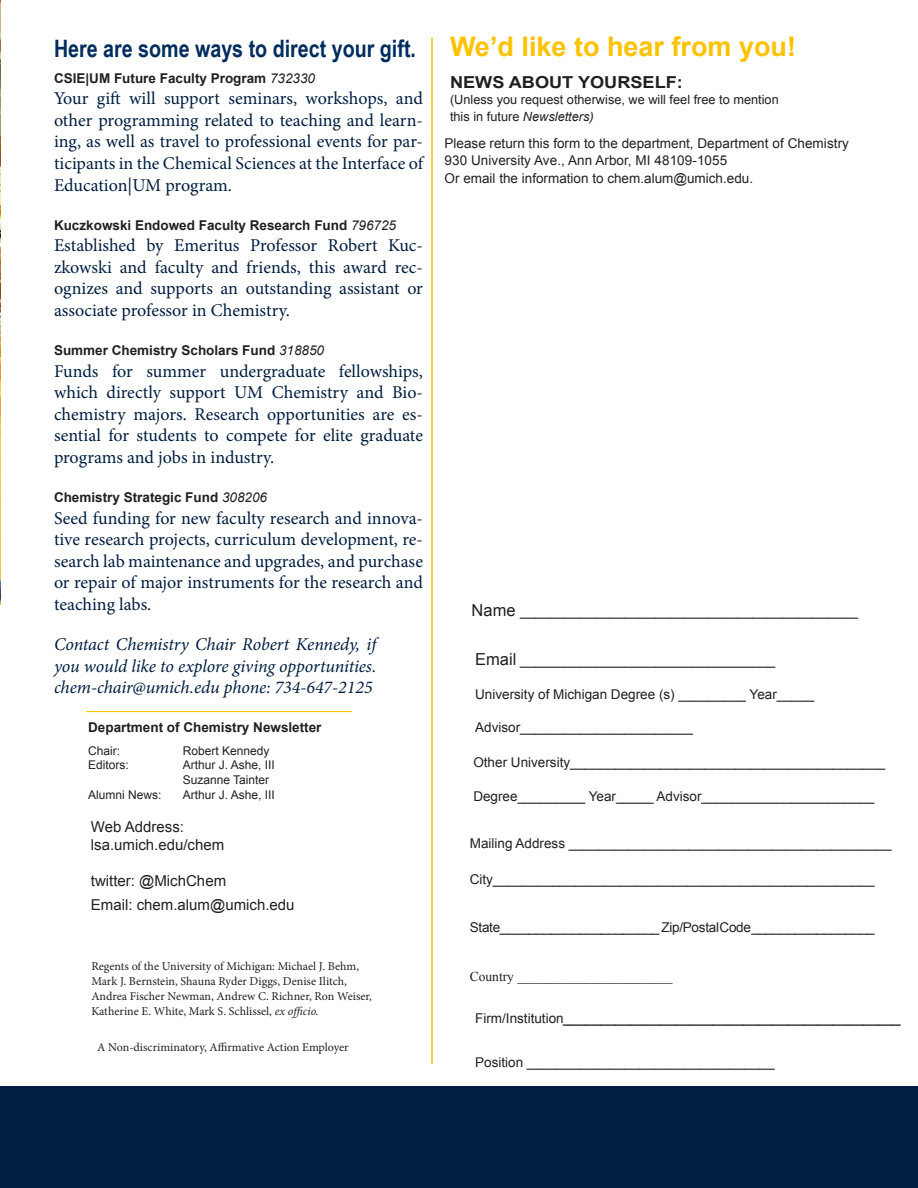
<style>
.page{position:relative;width:918px;height:1188px;background:#fff}
.page>*{position:absolute;margin:0;border:0;box-sizing:border-box;transform-origin:0 0}
.t1{font:700 27px "Arial";color:#fec200}
.t2{font:700 24px "Arial Narrow";color:#002d5e}
.t3{font:18px/21.6px "Minion Pro";letter-spacing:-.005em;color:#001e41;text-align:justify}
.t4{font:italic 18px/21.6px "Minion Pro";letter-spacing:-.01em;color:#001e41;text-align:justify}
.t5{font:700 16.5px "Arial";color:#231f20;scale:1.1 1}
.t6{font:15px/18px "Arial";color:#231f20}
.t7{font:13.5px/16.5px "Arial";color:#231f20}
.t8{font:700 13.5px "Arial";color:#231f20}
.t9{font:italic 13.5px "Arial";color:#231f20}
.t10{font:13.5px "Arial";letter-spacing:-.02em;color:#231f20}
.t11{font:13.5px "Times New Roman";color:#231f20}
.t12{font:12.75px/16.5px "Arial";color:#231f20}
.t13{font:12px/15px "Minion Pro";letter-spacing:-.005em;color:#231f20}
.t14{font:12px/14.7px "Arial";color:#231f20}
.s1{font-weight:400;font-style:italic}
.s2{font-style:italic}
.s3{font-size:16.5px}
.s4{font-style:normal}
</style>
<div class="page">
<div style="left:0;top:1086px;width:918px;height:102px;background:#001e41"></div>
<img style="left:0;top:0;width:1px;height:605px">
<hr style="left:86px;top:711px;width:266px;height:1px;background:#fec200">
<hr style="left:431px;top:38px;width:2px;height:1026px;background:#fec200">
<h2 class="t2" style="left:54px;top:30px;width:364px">Here are some ways to direct your gift.</h2>
<p class="t8" style="left:54px;top:69px;width:263px">CSIE|UM Future Faculty Program <span class="s1">732330</span></p>
<p class="t3" style="left:54px;top:88px;width:371px">Your gift will support seminars, workshops, and other programming related to teaching and learn&shy;ing, as well as travel to professional events for par&shy;ticipants in the Chemical Sciences at the Interface of Education|UM program.</p>
<p class="t8" style="left:54px;top:216px;width:344px">Kuczkowski Endowed Faculty Research Fund <span class="s1">796725</span></p>
<p class="t3" style="left:54px;top:235px;width:370px">Established by Emeritus Professor Robert Kuc&shy;zkowski and faculty and friends, this award rec&shy;ognizes and supports an outstanding assistant or associate professor in Chemistry.</p>
<p class="t8" style="left:54px;top:341px;width:272px">Summer Chemistry Scholars Fund <span class="s1">318850</span></p>
<p class="t3" style="left:54px;top:360px;width:371px">Funds for summer undergraduate fellowships, which directly support UM Chemistry and Bio&shy;chemistry majors. Research opportunities are es&shy;sential for students to compete for elite graduate programs and jobs in industry.</p>
<p class="t8" style="left:54px;top:488px;width:215px">Chemistry Strategic Fund <span class="s1">308206</span></p>
<p class="t3" style="left:54px;top:507px;width:371px">Seed funding for new faculty research and innova&shy;tive research projects, curriculum development, re&shy;search lab maintenance and upgrades, and purchase or repair of major instruments for the research and teaching labs.</p>
<p class="t4" style="left:54px;top:634px;width:324px">Contact Chemistry Chair Robert Kennedy, if you would like to explore giving opportunities. chem-chair@umich.edu phone: 734-647-2125</p>
<p class="t8" style="left:88px;top:718px;width:235px">Department of Chemistry Newsletter</p>
<p class="t14" style="left:88px;top:743px;width:34px">Chair:</p>
<p class="t14" style="left:183px;top:743px;width:88px">Robert Kennedy</p>
<p class="t14" style="left:88px;top:758px;width:42px">Editors:</p>
<p class="t14" style="left:183px;top:758px;width:94px">Arthur J. Ashe, III<br>Suzanne Tainter</p>
<p class="t14" style="left:88px;top:787px;width:75px">Alumni News:</p>
<p class="t14" style="left:183px;top:787px;width:94px">Arthur J. Ashe, III</p>
<p class="t6" style="left:91px;top:818px;width:135px">Web Address: lsa.umich.edu/chem</p>
<p class="t6" style="left:91px;top:869px;width:205px;line-height:24px">twitter: @MichChem<br>Email: chem.alum@umich.edu</p>
<p class="t13" style="left:91px;top:959px;width:282px">Regents of the University of Michigan: Michael J. Behm, Mark J. Bernstein, Shauna Ryder Diggs, Denise Ilitch, Andrea Fischer Newman, Andrew C. Richner, Ron Weiser, Katherine E. White, Mark S. Schlissel, <span class="s2">ex officio.</span></p>
<p class="t13" style="left:97px;top:1039px;width:253px">A Non-discriminatory, Affirmative Action Employer</p>
<h1 class="t1" style="left:450px;top:29px;width:348px">We’d like to hear from you!</h1>
<p class="t5" style="left:450px;top:71px;width:213px">NEWS ABOUT YOURSELF:</p>
<p class="t12" style="left:450px;top:92px;width:330px">(Unless you request otherwise, we will feel free to mention this in future <span class="s2">Newsletters)</span></p>
<p class="t7" style="left:445px;top:135px;width:406px">Please return this form to the department, Department of Chemistry<br>930 University Ave., Ann Arbor, MI 48109-1055</p>
<p class="t7" style="left:445px;top:170px;width:310px">Or email the information to chem.alum@umich.edu.</p>
<p class="t7" style="left:472px;top:603px;width:388px"><span class="s3">Name</span> _____________________________________________</p>
<p class="t7" style="left:475px;top:653px;width:302px"><span class="s3">Email</span> __________________________________</p>
<p class="t7" style="left:475px;top:686px;width:341px">University of Michigan Degree (s) _________ Year_____</p>
<p class="t7" style="left:475px;top:719px;width:219px">Advisor_______________________</p>
<p class="t7" style="left:473px;top:754px;width:414px">Other University__________________________________________</p>
<p class="t7" style="left:473px;top:788px;width:402px">Degree_________ Year_____ Advisor_______________________</p>
<p class="t7" style="left:470px;top:835px;width:423px">Mailing Address ___________________________________________</p>
<p class="t7" style="left:470px;top:871px;width:406px">City___________________________________________________</p>
<p class="t10" style="left:470px;top:919px;width:406px">State______________________ Zip/Postal Code _________________</p>
<p class="t11" style="left:470px;top:968px;width:204px">Country _______________________</p>
<p class="t9" style="left:475px;top:1010px;width:428px"><span class="s4">Firm/Institution</span>_____________________________________________</p>
<p class="t7" style="left:475px;top:1054px;width:301px">Position _________________________________</p>
</div>
